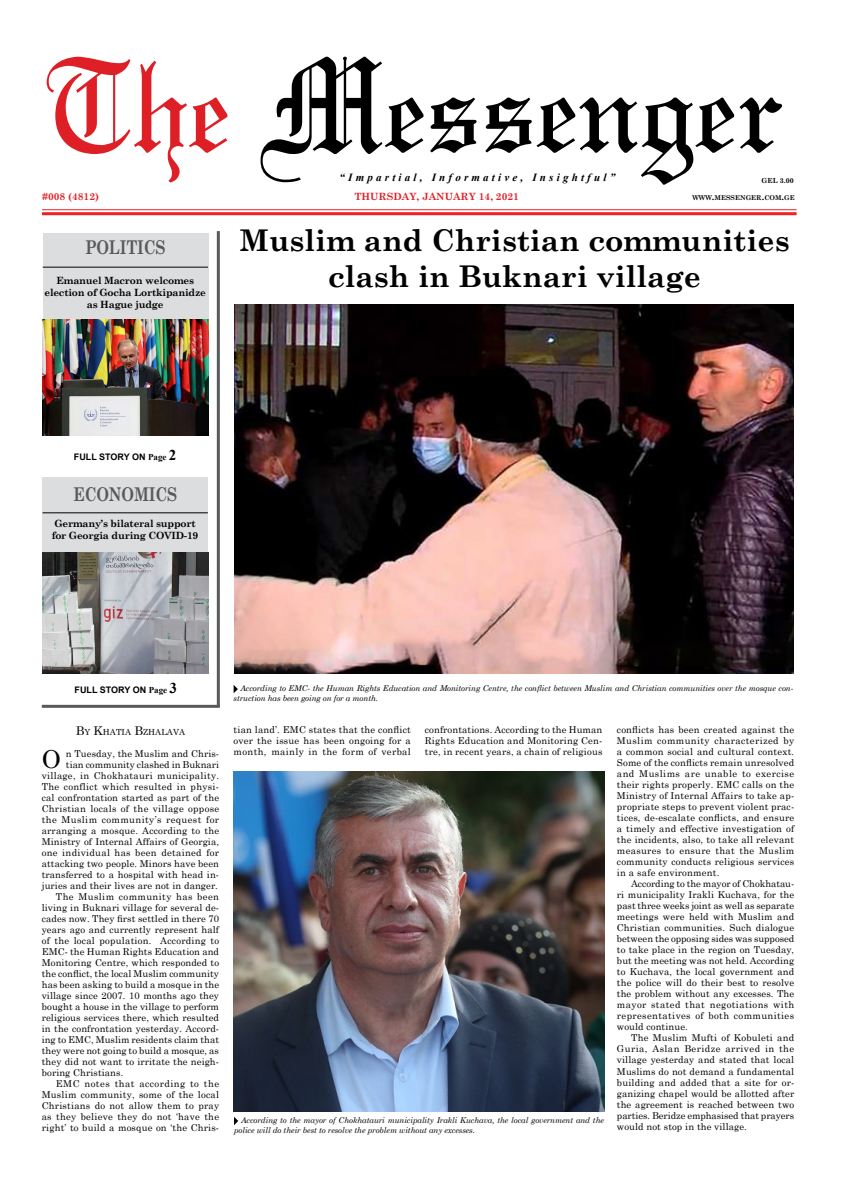
<style>
.page{position:relative;width:851px;height:1191px;background:#fff}
.page>*{position:absolute;margin:0;border:0;box-sizing:border-box;transform-origin:0 0}
.t1{font:700 30px/36px "Century Schoolbook";color:#000;text-align:center}
.t2{font:24.7px "Century Schoolbook";color:#000}
.t3{font:700 19px "Century Schoolbook";letter-spacing:-.01em;color:#58595b;scale:.8 1}
.t4{font:italic 700 11px "Times New Roman";letter-spacing:.29em;color:#000}
.t5{font:700 10px/12px "Century Schoolbook";letter-spacing:-.02em;color:#000;text-align:center}
.t6{font:700 10px "Century Schoolbook";color:#df1f26}
.t7{font:9.5px/11px "Century Schoolbook";letter-spacing:.01em;color:#000;text-align:justify}
.t8{font:9.5px "Century Schoolbook";letter-spacing:.03em;color:#000}
.t9{font:9.5px "Century Schoolbook";letter-spacing:.035em;color:#000}
.t10{font:9.5px "Century Schoolbook";letter-spacing:.04em;color:#000}
.t11{font:9.5px "Century Schoolbook";letter-spacing:.05em;color:#000}
.t12{font:9.5px "Century Schoolbook";letter-spacing:.045em;color:#000}
.t13{font:700 9px "Arial";color:#000}
.t14{font:8.4px "Century Schoolbook";color:#000}
.t15{font:italic 8px/9.6px "Century Schoolbook";letter-spacing:-.01em;color:#000}
.t16{font:700 7px "Century Schoolbook";color:#000}
.t17{font:700 6.7px "Century Schoolbook";color:#000}
.s1{font-size:9.5px}
.s2{font-family:"Times New Roman"}
.s3{font-family:"Times New Roman";font-size:15px}
.s4{font-size:12px}
</style>
<div class="page">
<svg style="left:260px;top:57px;width:522px;height:128px"></svg>
<svg style="left:47px;top:57px;width:180px;height:125px"></svg>
<hr style="left:42px;top:209px;width:754px;height:1px;background:#ed2024">
<hr style="left:42px;top:212px;width:754px;height:3px;background:#ed2024">
<img style="left:234px;top:305px;width:559px;height:368px">
<img style="left:234px;top:771px;width:370px;height:340px">
<div style="left:43px;top:233px;width:165px;height:87px;background:#dcddde"></div>
<div style="left:43px;top:477px;width:165px;height:106px;background:#dcddde"></div>
<hr style="left:43px;top:267px;width:165px;height:1px;background:#000">
<hr style="left:43px;top:512px;width:165px;height:1px;background:#000">
<hr style="left:42px;top:705px;width:178px;height:3px;background:#58595b">
<hr style="left:217px;top:231px;width:3px;height:475px;background:#58595b">
<img style="left:43px;top:553px;width:165px;height:120px">
<img style="left:43px;top:320px;width:165px;height:116px">
<svg style="left:233px;top:685px;width:5px;height:8px"></svg>
<svg style="left:234px;top:1117px;width:4px;height:8px"></svg>
<p class="t4" style="left:339px;top:169px;width:277px">“Impartial, Informative, Insightful”</p>
<p class="t16" style="left:761px;top:175px;width:34px">GEL 3.00</p>
<p class="t6" style="left:42px;top:189px;width:58px">#008 (4812)</p>
<p class="t6" style="left:354px;top:189px;width:166px">THURSDAY, JANUARY 14, 2021</p>
<h1 class="t1" style="left:239px;top:220px;width:551px">Muslim and Christian communities clash in Buknari village</h1>
<p class="t17" style="left:692px;top:192px;width:104px">WWW<span class="s1">.</span>MESSENGER<span class="s1">.</span>COM<span class="s1">.</span>GE</p>
<h3 class="t3" style="left:85px;top:232px;width:102px">POLITICS</h3>
<p class="t5" style="left:45px;top:274px;width:163px">Emanuel Macron welcomes election of Gocha Lortkipanidze as Hague judge</p>
<p class="t13" style="left:74px;top:450px;width:104px">FULL STORY ON <span class="s2">Page</span> <span class="s3">2</span></p>
<h3 class="t3" style="left:73px;top:479px;width:131px">ECONOMICS</h3>
<p class="t5" style="left:52px;top:517px;width:148px;text-align:left">Germany’s bilateral support for Georgia during COVID-19</p>
<p class="t13" style="left:74px;top:683px;width:104px">FULL STORY ON <span class="s2">Page</span> <span class="s3">3</span></p>
<p class="t14" style="left:76px;top:725px;width:111px"><span class="s4">B</span>Y <span class="s4">K</span>HATIA <span class="s4">B</span>ZHALAVA</p>
<h2 class="t2" style="left:42px;top:738px;width:21px">O</h2>
<p class="t7" style="left:66px;top:747px;width:154px">n Tuesday, the Muslim and Chris-</p>
<p class="t7" style="left:66px;top:758px;width:154px">tian community clashed in Buknari</p>
<p class="t8" style="left:42px;top:767px;width:179px">village, in Chokhatauri municipality.</p>
<p class="t8" style="left:42px;top:778px;width:179px">The conflict which resulted in physi-</p>
<p class="t7" style="left:42px;top:791px;width:179px">cal confrontation started as part of the</p>
<p class="t8" style="left:42px;top:800px;width:179px">Christian locals of the village oppose</p>
<p class="t10" style="left:42px;top:811px;width:179px">the Muslim community’s request for</p>
<p class="t7" style="left:42px;top:824px;width:179px">arranging a mosque. According to the</p>
<p class="t7" style="left:42px;top:835px;width:179px">Ministry of Internal Affairs of Georgia,</p>
<p class="t9" style="left:42px;top:844px;width:179px">one individual has been detained for</p>
<p class="t7" style="left:42px;top:857px;width:179px">attacking two people. Minors have been</p>
<p class="t7" style="left:42px;top:868px;width:179px">transferred to a hospital with head in-</p>
<p class="t7" style="left:42px;top:879px;width:178px">juries and their lives are not in danger.</p>
<p class="t12" style="left:56px;top:888px;width:165px">The Muslim community has been</p>
<p class="t7" style="left:42px;top:901px;width:179px">living in Buknari village for several de-</p>
<p class="t7" style="left:42px;top:912px;width:179px">cades now. They first settled in there 70</p>
<p class="t7" style="left:42px;top:923px;width:179px">years ago and currently represent half</p>
<p class="t7" style="left:42px;top:934px;width:179px">of the local population. According to</p>
<p class="t7" style="left:42px;top:945px;width:179px">EMC- the Human Rights Education and</p>
<p class="t7" style="left:42px;top:956px;width:179px">Monitoring Centre, which responded to</p>
<p class="t7" style="left:42px;top:967px;width:179px">the conflict, the local Muslim community</p>
<p class="t7" style="left:42px;top:978px;width:179px">has been asking to build a mosque in the</p>
<p class="t7" style="left:42px;top:989px;width:179px">village since 2007. 10 months ago they</p>
<p class="t7" style="left:42px;top:1000px;width:179px">bought a house in the village to perform</p>
<p class="t7" style="left:42px;top:1011px;width:179px">religious services there, which resulted</p>
<p class="t7" style="left:42px;top:1022px;width:179px">in the confrontation yesterday. Accord-</p>
<p class="t7" style="left:42px;top:1033px;width:179px">ing to EMC, Muslim residents claim that</p>
<p class="t7" style="left:42px;top:1044px;width:179px">they were not going to build a mosque, as</p>
<p class="t7" style="left:42px;top:1055px;width:179px">they did not want to irritate the neigh-</p>
<p class="t7" style="left:42px;top:1066px;width:83px">boring Christians.</p>
<p class="t11" style="left:56px;top:1076px;width:165px">EMC notes that according to the</p>
<p class="t7" style="left:42px;top:1088px;width:179px">Muslim community, some of the local</p>
<p class="t7" style="left:42px;top:1099px;width:179px">Christians do not allow them to pray</p>
<p class="t7" style="left:42px;top:1110px;width:179px">as they believe they do not ‘have the</p>
<p class="t7" style="left:42px;top:1121px;width:179px">right’ to build a mosque on ‘the Chris-</p>
<p class="t15" style="left:233px;top:683px;width:561px;text-indent:7px">According to EMC- the Human Rights Education and Monitoring Centre, the conflict between Muslim and Christian communities over the mosque con&shy;struction has been going on for a month.</p>
<p class="t7" style="left:233px;top:723px;width:179px">tian land’. EMC states that the conflict over the issue has been ongoing for a month, mainly in the form of verbal</p>
<p class="t7" style="left:617px;top:723px;width:179px">conflicts has been created against the Muslim community characterized by a common social and cultural context.<br>Some of the conflicts remain unresolved and Muslims are unable to exercise their rights properly. EMC calls on the Ministry of Internal Affairs to take ap&shy;propriate steps to prevent violent prac&shy;tices, de-escalate conflicts, and ensure a timely and effective investigation of the incidents, also, to take all relevant measures to ensure that the Muslim community conducts religious services in a safe environment.</p>
<p class="t7" style="left:617px;top:877px;width:179px;text-indent:14px">According to the mayor of Chokhatau&shy;ri municipality Irakli Kuchava, for the past three weeks joint as well as separate meetings were held with Muslim and Christian communities. Such dialogue between the opposing sides was supposed to take place in the region on Tuesday, but the meeting was not held. According to Kuchava, the local government and the police will do their best to resolve the problem without any excesses. The mayor stated that negotiations with representatives of both communities would continue.</p>
<p class="t7" style="left:617px;top:1031px;width:179px;text-indent:14px">The Muslim Mufti of Kobuleti and Guria, Aslan Beridze arrived in the village yesterday and stated that local Muslims do not demand a fundamental building and added that a site for or&shy;ganizing chapel would be allotted after the agreement is reached between two parties. Beridze emphasised that prayers would not stop in the village.</p>
<p class="t7" style="left:425px;top:723px;width:179px">confrontations. According to the Human Rights Education and Monitoring Cen&shy;tre, in recent years, a chain of religious</p>
<p class="t15" style="left:234px;top:1115px;width:371px;text-indent:7px">According to the mayor of Chokhatauri municipality Irakli Kuchava, the local government and the police will do their best to resolve the problem without any excesses.</p>
</div>
